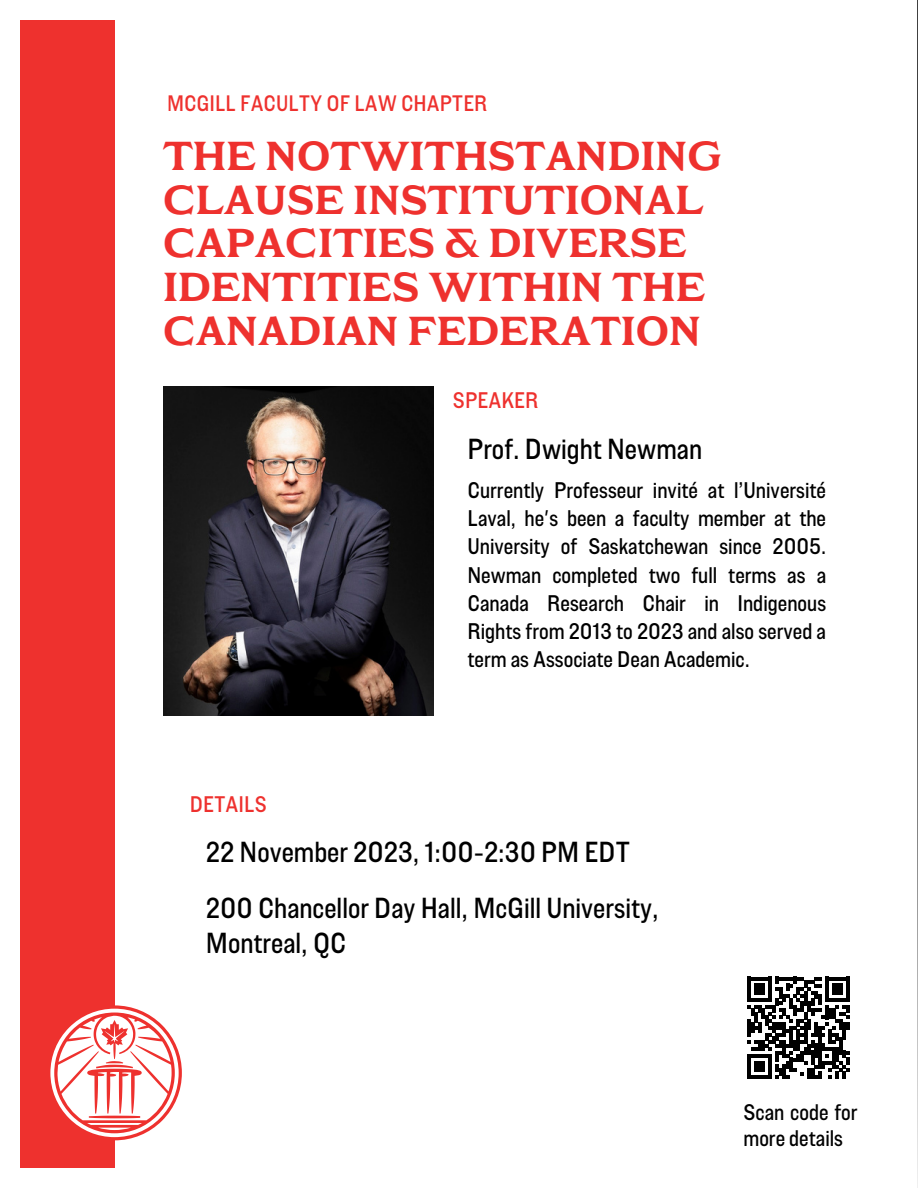
<style>
.page{position:relative;width:918px;height:1188px;background:#fff}
.page>*{position:absolute;margin:0;border:0;box-sizing:border-box;transform-origin:0 0}
.t1{font:700 39.3px/43.8px "Old Benchville";color:#ee312e}
.t2{font:500 condensed 28.95px "Figure";color:#000}
.t3{font:500 condensed 22.65px/28.2px "Figure";color:#000;text-align:justify}
.t4{font:500 condensed 22.5px/25.3px "Figure";color:#000}
.t5{font:500 condensed 22.5px "Figure";color:#ee312e}
.t6{font:500 condensed 22.35px "Figure";color:#ee312e}
</style>
<div class="page">
<div style="left:20px;top:20px;width:95px;height:1147px;background:#ee312e"></div>
<svg style="left:50px;top:1005px;width:132px;height:135px"></svg>
<svg style="left:747px;top:977px;width:103px;height:102px"></svg>
<svg style="left:917px;top:0;width:1px;height:1188px"></svg>
<img style="left:163px;top:387px;width:270px;height:328px">
<p class="t6" style="left:167px;top:89px;width:322px">MCGILL FACULTY OF LAW CHAPTER</p>
<p class="t1" style="left:163px;top:134px;width:560px">THE NOTWITHSTANDING<br>CLAUSE INSTITUTIONAL<br>CAPACITIES &amp; DIVERSE<br>IDENTITIES WITHIN THE<br>CANADIAN FEDERATION</p>
<p class="t5" style="left:453px;top:386px;width:87px">SPEAKER</p>
<p class="t2" style="left:467px;top:431px;width:236px">Prof. Dwight Newman</p>
<p class="t5" style="left:190px;top:789px;width:79px">DETAILS</p>
<p class="t3" style="left:467px;top:475px;width:360px">Currently Professeur invité at l’Université Laval, he's been a faculty member at the University of Saskatchewan since 2005.<br>Newman completed two full terms as a Canada Research Chair in Indigenous Rights from 2013 to 2023 and also served a term as Associate Dean Academic.</p>
<p class="t2" style="left:206px;top:833px;width:426px">22 November 2023, 1:00-2:30 PM EDT</p>
<p class="t2" style="left:206px;top:890px;width:454px">200 Chancellor Day Hall, McGill University,</p>
<p class="t2" style="left:206px;top:925px;width:142px">Montreal, QC</p>
<p class="t4" style="left:744px;top:1099px;width:116px">Scan code for more details</p>
</div>
